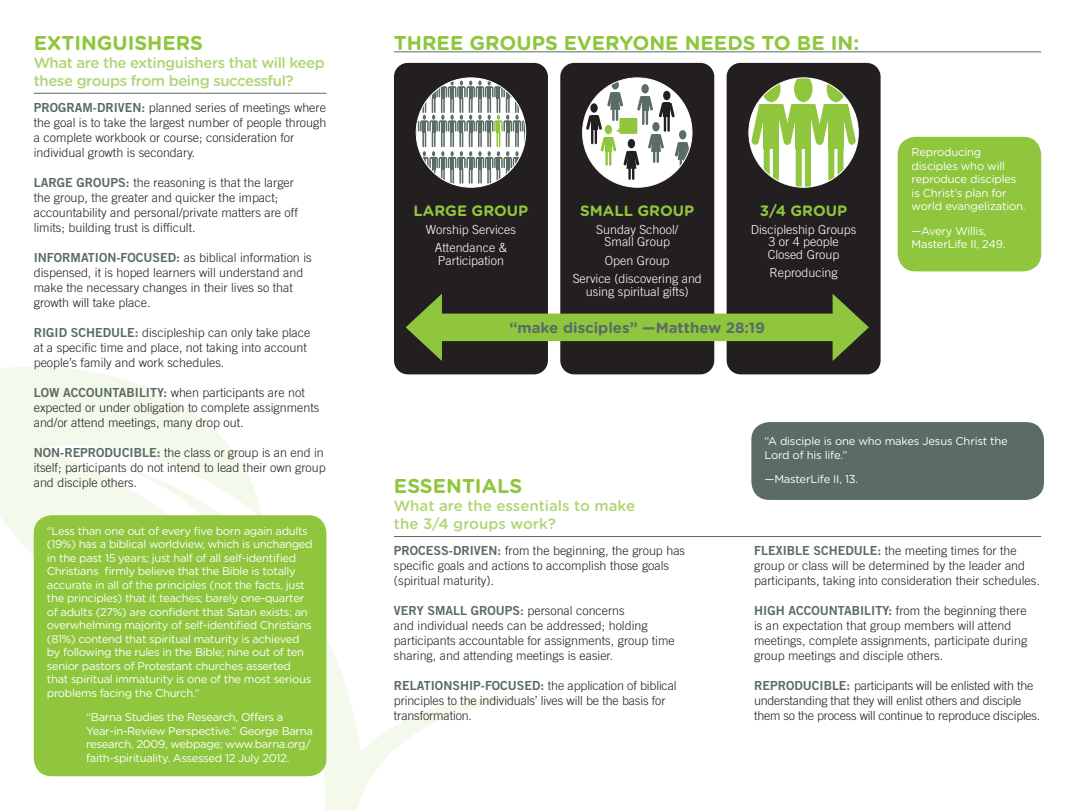
<style>
.page{position:relative;width:1075px;height:810px;background:#fff}
.page>*{position:absolute;margin:0;border:0;box-sizing:border-box;transform-origin:0 0}
.t1{font:700 20px "Gotham Rounded";color:#8fc63e}
.t2{font:500 15px/18px "Gotham Rounded";letter-spacing:-.03em;color:#b0d575}
.t3{font:500 15px/18px "Gotham Rounded";color:#b0d575}
.t4{font:700 15px "Gotham Rounded";color:#8fc63e}
.t5{font:700 15px "Gotham Rounded";color:#5a6c64}
.t6{font:300 12.5px/15px "Trade Gothic";color:#231f20}
.t7{font:300 12.5px/12.5px "Trade Gothic";color:#fff;text-align:center}
.t8{font:300 12.5px/15px "Trade Gothic";letter-spacing:-.02em;color:#231f20}
.t9{font:12.5px "Trade Gothic Bold Two";color:#5a6c64}
.t10{font:11.25px/13.5px "Gotham Rounded";letter-spacing:-.03em;color:#fff}
.s1{font-family:"Trade Gothic Bold Two";font-weight:400;color:#5a6c64}
.s2{font-family:"Trade Gothic";font-weight:300;color:#231f20}
</style>
<div class="page">
<img style="left:0;top:364px;width:572px;height:446px">
<hr style="left:34px;top:93px;width:292px;height:1px;background:#5a6c64">
<hr style="left:394px;top:536px;width:647px;height:1px;background:#5a6c64">
<hr style="left:394px;top:52px;width:647px;height:1px;background:#5a6c64">
<div style="left:34px;top:515px;width:292px;height:261px;background:#8fc63e;border-radius:18px"></div>
<div style="left:751px;top:422px;width:292px;height:78px;background:#5a6c64;border-radius:18px"></div>
<div style="left:897px;top:137px;width:144px;height:134px;background:#8fc63e;border-radius:18px"></div>
<div style="left:394px;top:63px;width:154px;height:311px;background:#231f20;border-radius:14px"></div>
<svg style="left:416px;top:81px;width:109px;height:103px"></svg>
<div style="left:560px;top:63px;width:154px;height:311px;background:#231f20;border-radius:14px"></div>
<div style="left:582px;top:78px;width:110px;height:109px;background:#fff;border-radius:50%"></div>
<div style="left:641px;top:84px;width:7px;height:9px;background:#5a6c64;border-radius:50%"></div>
<hr style="left:628px;top:160px;width:2px;height:20px;background:#231f20">
<hr style="left:632px;top:160px;width:2px;height:20px;background:#231f20">
<hr style="left:679px;top:151px;width:3px;height:20px;background:#5a6c64">
<hr style="left:683px;top:151px;width:2px;height:20px;background:#5a6c64">
<svg style="left:611px;top:80px;width:8px;height:9px"></svg>
<svg style="left:586px;top:92px;width:104px;height:77px"></svg>
<div style="left:726px;top:63px;width:154px;height:311px;background:#231f20;border-radius:14px"></div>
<svg style="left:751px;top:78px;width:105px;height:109px"></svg>
<div style="left:429px;top:314px;width:415px;height:27px;background:#8fc63e"></div>
<svg style="left:405px;top:294px;width:37px;height:67px"></svg>
<svg style="left:832px;top:294px;width:36px;height:67px"></svg>
<h1 class="t1" style="left:34px;top:28px;width:171px">EXTINGUISHERS</h1>
<p class="t2" style="left:34px;top:53px;width:292px">What are the extinguishers that will keep these groups from being successful?</p>
<p class="t6" style="left:34px;top:100px;width:294px"><span class="s1">PROGRAM-DRIVEN:</span> planned series of meetings where the goal is to take the largest number of people through a complete workbook or course; consideration for individual growth is secondary.</p>
<p class="t6" style="left:34px;top:175px;width:265px"><span class="s1">LARGE GROUPS:</span> the reasoning is that the larger the group, the greater and quicker the impact; accountability and personal/private matters are off limits; building trust is difficult.</p>
<p class="t6" style="left:34px;top:250px;width:279px"><span class="s1">INFORMATION-FOCUSED:</span> as biblical information is dispensed, it is hoped learners will understand and make the necessary changes in their lives so that growth will take place.</p>
<p class="t6" style="left:34px;top:325px;width:278px"><span class="s1">RIGID SCHEDULE:</span> discipleship can only take place at a specific time and place, not taking into account people’s family and work schedules.</p>
<p class="t6" style="left:34px;top:385px;width:287px"><span class="s1">LOW ACCOUNTABILITY:</span> when participants are not expected or under obligation to complete assignments and/or attend meetings, many drop out.</p>
<p class="t6" style="left:34px;top:445px;width:293px"><span class="s1">NON-REPRODUCIBLE:</span> the class or group is an end in itself; participants do not intend to lead their own group and disciple others.</p>
<p class="t10" style="left:47px;top:523px;width:267px">“Less than one out of every five born again adults (19%) has a biblical worldview, which is unchanged in the past 15 years; just half of all self-identified Christians firmly believe that the Bible is totally accurate in all of the principles (not the facts, just the principles) that it teaches; barely one-quarter of adults (27%) are confident that Satan exists; an overwhelming majority of self-identified Christians (81%) contend that spiritual maturity is achieved by following the rules in the Bible; nine out of ten senior pastors of Protestant churches asserted that spiritual immaturity is one of the most serious problems facing the Church.”</p>
<p class="t10" style="left:86px;top:710px;width:228px">“Barna Studies the Research, Offers a Year-in-Review Perspective.” George Barna research, 2009, webpage; www.barna.org/ faith-spirituality. Assessed 12 July 2012.</p>
<h1 class="t1" style="left:394px;top:28px;width:467px">THREE GROUPS EVERYONE NEEDS TO BE IN:</h1>
<p class="t4" style="left:413px;top:199px;width:116px">LARGE GROUP</p>
<p class="t7" style="left:426px;top:220px;width:92px;line-height:18.4px">Worship Services<br>Attendance &amp;</p>
<p class="t7" style="left:438px;top:254px;width:67px">Participation</p>
<p class="t4" style="left:580px;top:199px;width:115px">SMALL GROUP</p>
<p class="t7" style="left:596px;top:223px;width:83px">Sunday School/<br>Small Group</p>
<p class="t7" style="left:572px;top:251px;width:131px;line-height:18.4px">Open Group<br>Service (discovering and</p>
<p class="t7" style="left:586px;top:285px;width:104px">using spiritual gifts)</p>
<p class="t4" style="left:760px;top:199px;width:89px">3/4 GROUP</p>
<p class="t7" style="left:750px;top:223px;width:107px">Discipleship Groups<br>3 or 4 people<br>Closed Group</p>
<p class="t7" style="left:769px;top:266px;width:70px">Reproducing</p>
<p class="t5" style="left:509px;top:317px;width:257px">“make disciples” —Matthew 28:19</p>
<p class="t10" style="left:911px;top:145px;width:115px">Reproducing disciples who will reproduce disciples is Christ’s plan for world evangelization.</p>
<p class="t10" style="left:911px;top:224px;width:95px">—Avery Willis,<br>MasterLife II, 249.</p>
<h1 class="t1" style="left:394px;top:471px;width:130px">ESSENTIALS</h1>
<p class="t3" style="left:394px;top:496px;width:243px">What are the essentials to make the 3/4 groups work?</p>
<p class="t6" style="left:394px;top:543px;width:293px"><span class="s1">PROCESS-DRIVEN:</span> from the beginning, the group has specific goals and actions to accomplish those goals (spiritual maturity).</p>
<p class="t9" style="left:394px;top:603px;width:232px">VERY SMALL GROUPS: <span class="s2">personal concerns</span></p>
<p class="t6" style="left:394px;top:618px;width:282px">and individual needs can be addressed; holding participants accountable for assignments, group time sharing, and attending meetings is easier.</p>
<p class="t6" style="left:394px;top:678px;width:284px"><span class="s1">RELATIONSHIP-FOCUSED:</span> the application of biblical principles to the individuals’ lives will be the basis for transformation.</p>
<p class="t10" style="left:764px;top:434px;width:245px">“A disciple is one who makes Jesus Christ the<br>Lord of his life.”</p>
<p class="t10" style="left:764px;top:472px;width:95px">—MasterLife II, 13.</p>
<p class="t6" style="left:754px;top:543px;width:287px"><span class="s1">FLEXIBLE SCHEDULE:</span> the meeting times for the group or class will be determined by the leader and participants, taking into consideration their schedules.</p>
<p class="t6" style="left:754px;top:603px;width:274px"><span class="s1">HIGH ACCOUNTABILITY:</span> from the beginning there is an expectation that group members will attend meetings, complete assignments, participate during group meetings and disciple others.</p>
<p class="t8" style="left:754px;top:678px;width:288px"><span class="s1">REPRODUCIBLE:</span> participants will be enlisted with the understanding that they will enlist others and disciple them so the process will continue to reproduce disciples.</p>
</div>
